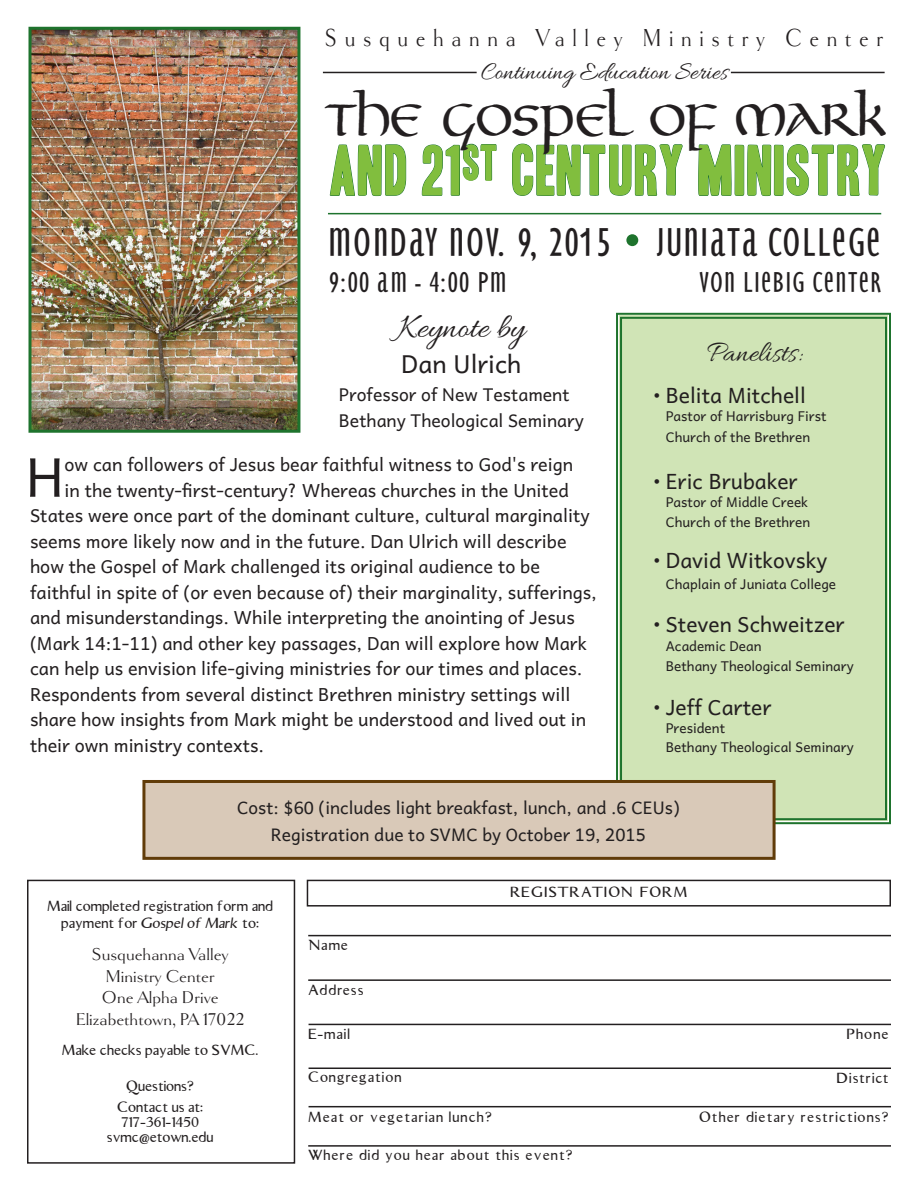
<style>
.page{position:relative;width:918px;height:1188px;background:#fff}
.page>*{position:absolute;margin:0;border:0;box-sizing:border-box;transform-origin:0 0}
.t1{font:61.5px "Headline One HPLHS";letter-spacing:.025em;color:#81be3e}
.t2{font:53.7px "Andika Basic";color:#231f20}
.t3{font:49.5px "Gourd Unc";letter-spacing:.005em;color:#231f20}
.t4{font:300 42px "Bradbury Sans";letter-spacing:.035em;color:#231f20}
.t5{font:35.25px "Allura";color:#231f20}
.t6{font:300 30px "Bradbury Sans";letter-spacing:.04em;color:#231f20}
.t7{font:30px "Allura";color:#231f20}
.t8{font:25.8px "Goldenbook";letter-spacing:.345em;color:#231f20;scale:.85 1}
.t9{font:25.5px "Allura";color:#231f20}
.t10{font:24.6px "Andika Basic";color:#231f20}
.t11{font:21px "Andika Basic";color:#231f20}
.t12{font:18px "Andika Basic";color:#231f20}
.t13{font:18px "Goldenbook";color:#231f20}
.t14{font:17.55px "Andika Basic";color:#231f20}
.t15{font:17.4px "Andika Basic";color:#231f20}
.t16{font:13.5px/20.1px "Andika Basic";color:#231f20}
.t17{font:12px/16.5px "Aristocrat";color:#231f20;text-align:center}
.t18{font:12px "Aristocrat";letter-spacing:.09em;color:#231f20}
.t19{font:12px "Aristocrat";letter-spacing:.07em;color:#231f20}
.s1{font-style:italic}
</style>
<div class="page">
<div style="left:27px;top:880px;width:268px;height:284px;border:2px solid #231f20"></div>
<div style="left:616px;top:312px;width:275px;height:513px;background:#d0e4b6"></div>
<div style="left:620px;top:317px;width:267px;height:503px;border:2px solid #1e732d"></div>
<div style="left:142px;top:780px;width:634px;height:80px;background:#d9c9b8;border:3px solid #613c09"></div>
<hr style="left:323px;top:72px;width:154px;height:1px;background:#231f20">
<hr style="left:731px;top:72px;width:154px;height:1px;background:#231f20">
<img style="left:32px;top:31px;width:264px;height:398px">
<div style="left:28px;top:27px;width:272px;height:406px;border:3px solid #1e732d"></div>
<svg style="left:329px;top:144px;width:77px;height:52px"></svg>
<svg style="left:422px;top:144px;width:75px;height:52px"></svg>
<svg style="left:512px;top:143px;width:171px;height:53px"></svg>
<svg style="left:698px;top:144px;width:187px;height:52px"></svg>
<hr style="left:328px;top:213px;width:553px;height:1px;background:#1e732d">
<div style="left:626px;top:234px;width:12px;height:12px;background:#1e732d;border-radius:50%"></div>
<div style="left:307px;top:880px;width:584px;height:27px;border:2px solid #231f20"></div>
<hr style="left:308px;top:935px;width:583px;height:1px;background:#231f20">
<hr style="left:308px;top:979px;width:583px;height:2px;background:#231f20">
<hr style="left:308px;top:1145px;width:583px;height:2px;background:#231f20">
<hr style="left:309px;top:1068px;width:582px;height:1px;background:#231f20">
<hr style="left:309px;top:1024px;width:582px;height:1px;background:#231f20">
<hr style="left:309px;top:1106px;width:582px;height:1px;background:#231f20">
<p class="t8" style="left:325px;top:22px;width:659px">Susquehanna Valley Ministry Center</p>
<p class="t9" style="left:481px;top:57px;width:248px">Continuing Education Series</p>
<p class="t3" style="left:325px;top:87px;width:565px">THE GOSPEL OF MARK</p>
<p class="t1" style="left:329px;top:141px;width:558px">AND 21<sup>st</sup> CENTURY MINISTRY</p>
<p class="t4" style="left:328px;top:214px;width:285px">MONDAY NOV. 9, 2015</p>
<p class="t6" style="left:328px;top:262px;width:179px">9:00 AM - 4:00 PM</p>
<p class="t5" style="left:398px;top:308px;width:129px">Keynote by</p>
<p class="t10" style="left:401px;top:342px;width:122px">Dan Ulrich</p>
<p class="t14" style="left:339px;top:379px;width:232px">Professor of New Testament</p>
<p class="t14" style="left:339px;top:404px;width:247px">Bethany Theological Seminary</p>
<p class="t2" style="left:26px;top:428px;width:40px">H</p>
<p class="t12" style="left:65px;top:448px;width:510px">ow can followers of Jesus bear faithful witness to God's reign</p>
<p class="t12" style="left:65px;top:474px;width:506px">in the twenty-first-century? Whereas churches in the United</p>
<p class="t12" style="left:30px;top:499px;width:561px">States were once part of the dominant culture, cultural marginality</p>
<p class="t12" style="left:30px;top:525px;width:538px">seems more likely now and in the future. Dan Ulrich will describe</p>
<p class="t12" style="left:30px;top:550px;width:512px">how the Gospel of Mark challenged its original audience to be</p>
<p class="t12" style="left:30px;top:576px;width:568px">faithful in spite of (or even because of) their marginality, sufferings,</p>
<p class="t12" style="left:30px;top:601px;width:546px">and misunderstandings. While interpreting the anointing of Jesus</p>
<p class="t12" style="left:30px;top:627px;width:558px">(Mark 14:1-11) and other key passages, Dan will explore how Mark</p>
<p class="t12" style="left:30px;top:652px;width:554px">can help us envision life-giving ministries for our times and places.</p>
<p class="t12" style="left:30px;top:678px;width:542px">Respondents from several distinct Brethren ministry settings will</p>
<p class="t12" style="left:30px;top:703px;width:558px">share how insights from Mark might be understood and lived out in</p>
<p class="t12" style="left:30px;top:729px;width:236px">their own ministry contexts.</p>
<p class="t4" style="left:657px;top:214px;width:225px">JUNIATA COLLEGE</p>
<p class="t6" style="left:699px;top:262px;width:183px">VON LIEBIG CENTER</p>
<p class="t7" style="left:707px;top:336px;width:96px">Panelists:</p>
<p class="t11" style="left:652px;top:376px;width:155px">• Belita Mitchell</p>
<p class="t16" style="left:666px;top:404px;width:162px">Pastor of Harrisburg First<br>Church of the Brethren</p>
<p class="t11" style="left:652px;top:462px;width:147px">• Eric Brubaker</p>
<p class="t16" style="left:666px;top:490px;width:146px">Pastor of Middle Creek<br>Church of the Brethren</p>
<p class="t11" style="left:652px;top:541px;width:176px">• David Witkovsky</p>
<p class="t16" style="left:666px;top:572px;width:172px">Chaplain of Juniata College</p>
<p class="t11" style="left:652px;top:606px;width:194px">• Steven Schweitzer</p>
<p class="t16" style="left:666px;top:633px;width:189px;line-height:20.7px">Academic Dean<br>Bethany Theological Seminary</p>
<p class="t11" style="left:652px;top:688px;width:121px">• Jeff Carter</p>
<p class="t16" style="left:666px;top:717px;width:189px;line-height:18.3px">President<br>Bethany Theological Seminary</p>
<p class="t15" style="left:237px;top:792px;width:444px">Cost: $60 (includes light breakfast, lunch, and .6 CEUs)</p>
<p class="t15" style="left:271px;top:818px;width:377px">Registration due to SVMC by October 19, 2015</p>
<p class="t17" style="left:47px;top:898px;width:227px">Mail completed registration form and payment for <span class="s1">Gospel of Mark</span> to:</p>
<p class="t13" style="left:91px;top:943px;width:139px">Susquehanna Valley</p>
<p class="t13" style="left:105px;top:964px;width:111px">Ministry Center</p>
<p class="t13" style="left:101px;top:986px;width:119px">One Alpha Drive</p>
<p class="t13" style="left:76px;top:1008px;width:170px">Elizabethtown, PA 17022</p>
<p class="t17" style="left:62px;top:1042px;width:198px">Make checks payable to SVMC.</p>
<p class="t17" style="left:126px;top:1077px;width:69px">Questions?</p>
<p class="t17" style="left:117px;top:1099px;width:88px">Contact us at:</p>
<p class="t17" style="left:121px;top:1114px;width:79px">717-361-1450</p>
<p class="t17" style="left:107px;top:1129px;width:108px">svmc@etown.edu</p>
<p class="t18" style="left:510px;top:882px;width:178px">REGISTRATION FORM</p>
<p class="t19" style="left:308px;top:936px;width:41px">Name</p>
<p class="t19" style="left:308px;top:980px;width:57px">Address</p>
<p class="t19" style="left:309px;top:1025px;width:43px">E-mail</p>
<p class="t19" style="left:847px;top:1025px;width:43px">Phone</p>
<p class="t18" style="left:308px;top:1067px;width:95px">Congregation</p>
<p class="t19" style="left:837px;top:1069px;width:53px">District</p>
<p class="t18" style="left:308px;top:1107px;width:185px">Meat or vegetarian lunch?</p>
<p class="t18" style="left:699px;top:1107px;width:191px">Other dietary restrictions?</p>
<p class="t18" style="left:309px;top:1146px;width:266px">Where did you hear about this event?</p>
</div>
